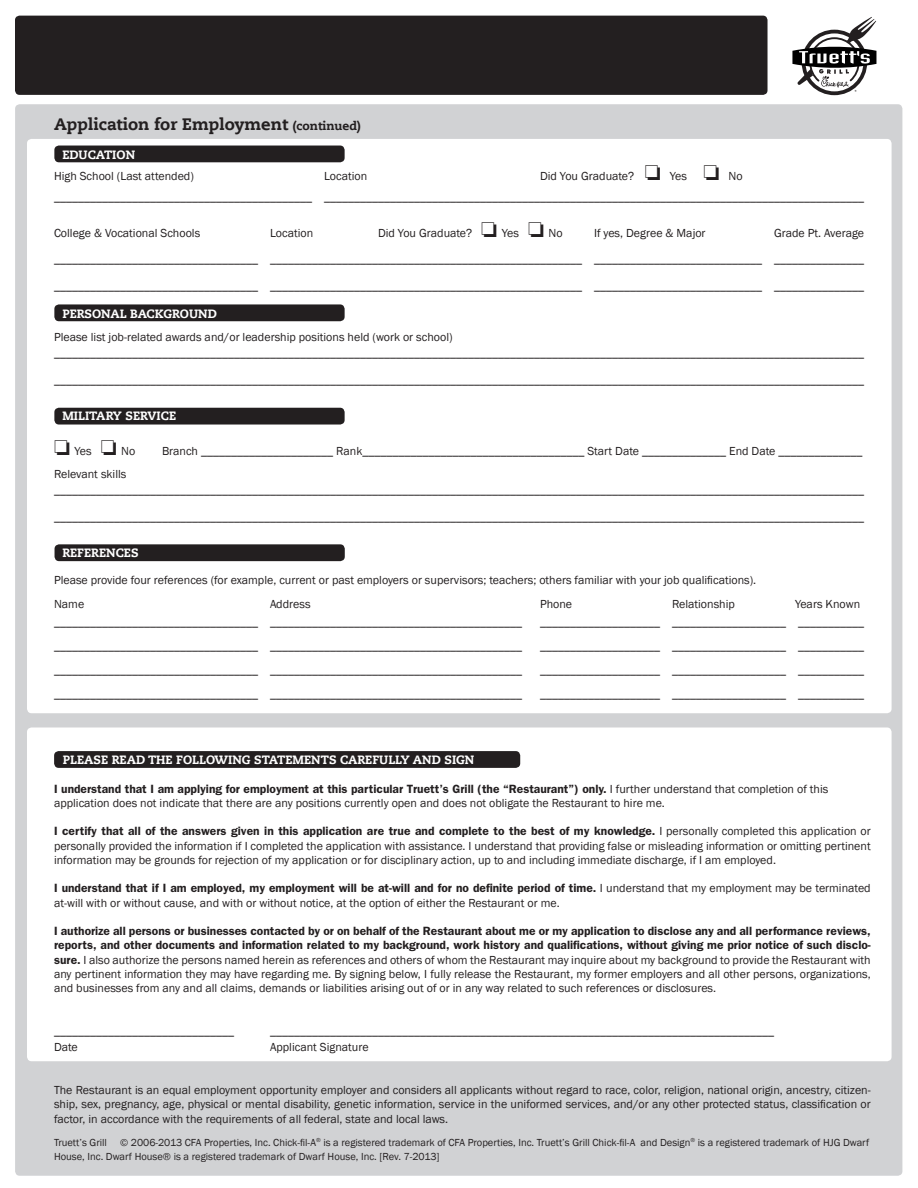
<style>
.page{position:relative;width:918px;height:1188px;background:#fff}
.page>*{position:absolute;margin:0;border:0;box-sizing:border-box;transform-origin:0 0}
.t1{font:800 16.5px "Caecilia LT Std";color:#231f20}
.t2{font:12px/14.2px "Franklin Gothic";color:#231f20;text-align:justify}
.t3{font:600 12px "Franklin Gothic";color:#231f20}
.t4{font:800 12px "Caecilia LT Std";color:#fff}
.t5{font:10.5px/14.2px "Franklin Gothic";color:#231f20}
.s1{font-size:12px}
.s2{font-weight:400}
.s3{font-weight:600}
</style>
<div class="page">
<div style="left:15px;top:16px;width:753px;height:79px;background:#231f20;border-radius:5px"></div>
<svg style="left:792px;top:17px;width:84px;height:78px"></svg>
<div style="left:15px;top:104px;width:887px;height:1072px;background:#d1d2d4;border-radius:5px"></div>
<div style="left:27px;top:728px;width:865px;height:333px;background:#fff;border-radius:5px"></div>
<div style="left:27px;top:139px;width:865px;height:574px;background:#fff;border-radius:5px"></div>
<div style="left:54px;top:751px;width:466px;height:17px;background:#231f20;border-radius:5px"></div>
<div style="left:54px;top:146px;width:291px;height:16px;background:#231f20;border-radius:5px"></div>
<div style="left:54px;top:304px;width:291px;height:17px;background:#231f20;border-radius:5px"></div>
<div style="left:55px;top:544px;width:290px;height:17px;background:#231f20;border-radius:5px"></div>
<div style="left:54px;top:408px;width:291px;height:17px;background:#231f20;border-radius:5px"></div>
<p class="t1" style="left:54px;top:114px;width:308px">Application for Employment <span class="s1">(continued)</span></p>
<p class="t4" style="left:62px;top:147px;width:74px">EDUCATION</p>
<p class="t2" style="left:54px;top:169px;width:141px">High School (Last attended)</p>
<p class="t2" style="left:324px;top:169px;width:45px">Location</p>
<p class="t2" style="left:540px;top:169px;width:204px">Did You Graduate? □ Yes □ No</p>
<p class="t2" style="left:54px;top:190px;width:811px">___________________________________________ __________________________________________________________________________________________</p>
<p class="t2" style="left:54px;top:226px;width:148px">College &amp; Vocational Schools</p>
<p class="t2" style="left:270px;top:226px;width:45px">Location</p>
<p class="t2" style="left:378px;top:226px;width:186px">Did You Graduate? □ Yes □ No</p>
<p class="t2" style="left:594px;top:226px;width:113px">If yes, Degree &amp; Major</p>
<p class="t2" style="left:774px;top:226px;width:92px">Grade Pt. Average</p>
<p class="t2" style="left:54px;top:252px;width:811px">__________________________________ ____________________________________________________ ____________________________ _______________</p>
<p class="t2" style="left:54px;top:279px;width:811px">__________________________________ ____________________________________________________ ____________________________ _______________</p>
<p class="t4" style="left:62px;top:306px;width:156px">PERSONAL BACKGROUND</p>
<p class="t2" style="left:54px;top:330px;width:400px">Please list job-related awards and/or leadership positions held (work or school)</p>
<p class="t2" style="left:54px;top:346px;width:811px">_______________________________________________________________________________________________________________________________________</p>
<p class="t2" style="left:54px;top:373px;width:811px">_______________________________________________________________________________________________________________________________________</p>
<p class="t4" style="left:62px;top:408px;width:115px">MILITARY SERVICE</p>
<p class="t2" style="left:54px;top:444px;width:83px">□ Yes □ No</p>
<p class="t2" style="left:162px;top:444px;width:702px">Branch ______________________ Rank_____________________________________ Start Date ______________ End Date ______________</p>
<p class="t2" style="left:54px;top:467px;width:74px">Relevant skills</p>
<p class="t2" style="left:54px;top:483px;width:811px">_______________________________________________________________________________________________________________________________________</p>
<p class="t2" style="left:54px;top:510px;width:811px">_______________________________________________________________________________________________________________________________________</p>
<p class="t4" style="left:62px;top:546px;width:78px">REFERENCES</p>
<p class="t2" style="left:54px;top:573px;width:704px">Please provide four references (for example, current or past employers or supervisors; teachers; others familiar with your job qualifications).</p>
<p class="t2" style="left:54px;top:597px;width:32px">Name</p>
<p class="t2" style="left:270px;top:597px;width:42px">Address</p>
<p class="t2" style="left:540px;top:597px;width:34px">Phone</p>
<p class="t2" style="left:672px;top:597px;width:64px">Relationship</p>
<p class="t2" style="left:795px;top:597px;width:67px">Years Known</p>
<p class="t2" style="left:54px;top:615px;width:469px">__________________________________ __________________________________________</p>
<p class="t2" style="left:540px;top:615px;width:325px">____________________ ___________________ ___________</p>
<p class="t2" style="left:54px;top:639px;width:469px">__________________________________ __________________________________________</p>
<p class="t2" style="left:540px;top:639px;width:325px">____________________ ___________________ ___________</p>
<p class="t2" style="left:54px;top:663px;width:469px">__________________________________ __________________________________________</p>
<p class="t2" style="left:540px;top:663px;width:325px">____________________ ___________________ ___________</p>
<p class="t2" style="left:54px;top:687px;width:469px">__________________________________ __________________________________________</p>
<p class="t2" style="left:540px;top:687px;width:325px">____________________ ___________________ ___________</p>
<p class="t4" style="left:63px;top:753px;width:413px">PLEASE READ THE FOLLOWING STATEMENTS CAREFULLY AND SIGN</p>
<p class="t3" style="left:54px;top:781px;width:776px">I understand that I am applying for employment at this particular Truett’s Grill (the “Restaurant”) only. <span class="s2">I further understand that completion of this</span></p>
<p class="t2" style="left:54px;top:796px;width:612px">application does not indicate that there are any positions currently open and does not obligate the Restaurant to hire me.</p>
<p class="t2" style="left:54px;top:825px;width:818px"><span class="s3">I certify that all of the answers given in this application are true and complete to the best of my knowledge.</span> I personally completed this application or personally provided the information if I completed the application with assistance. I understand that providing false or misleading information or omitting pertinent information may be grounds for rejection of my application or for disciplinary action, up to and including immediate discharge, if I am employed.</p>
<p class="t2" style="left:54px;top:882px;width:818px"><span class="s3">I understand that if I am employed, my employment will be at-will and for no definite period of time.</span> I understand that my employment may be terminated at-will with or without cause, and with or without notice, at the option of either the Restaurant or me.</p>
<p class="t2" style="left:54px;top:924px;width:818px"><span class="s3">I authorize all persons or businesses contacted by or on behalf of the Restaurant about me or my application to disclose any and all performance reviews, reports, and other documents and information related to my background, work history and qualifications, without giving me prior notice of such disclo&shy;sure.</span> I also authorize the persons named herein as references and others of whom the Restaurant may inquire about my background to provide the Restaurant with any pertinent information they may have regarding me. By signing below, I fully release the Restaurant, my former employers and all other persons, organizations, and businesses from any and all claims, demands or liabilities arising out of or in any way related to such references or disclosures.</p>
<p class="t2" style="left:54px;top:1024px;width:181px">______________________________</p>
<p class="t2" style="left:270px;top:1024px;width:505px">____________________________________________________________________________________</p>
<p class="t2" style="left:54px;top:1041px;width:25px">Date</p>
<p class="t2" style="left:270px;top:1041px;width:100px">Applicant Signature</p>
<p class="t2" style="left:54px;top:1083px;width:818px">The Restaurant is an equal employment opportunity employer and considers all applicants without regard to race, color, religion, national origin, ancestry, citizen&shy;ship, sex, pregnancy, age, physical or mental disability, genetic information, service in the uniformed services, and/or any other protected status, classification or factor, in accordance with the requirements of all federal, state and local laws.</p>
<p class="t5" style="left:54px;top:1136px;width:55px">Truett’s Grill</p>
<p class="t5" style="left:54px;top:1136px;width:817px;text-indent:66px">© 2006-2013 CFA Properties, Inc. Chick-fil-A<sup>®</sup> is a registered trademark of CFA Properties, Inc. Truett’s Grill Chick-fil-A and Design<sup>®</sup> is a registered trademark of HJG Dwarf<br>House, Inc. Dwarf House® is a registered trademark of Dwarf House, Inc. [Rev. 7-2013]</p>
</div>
